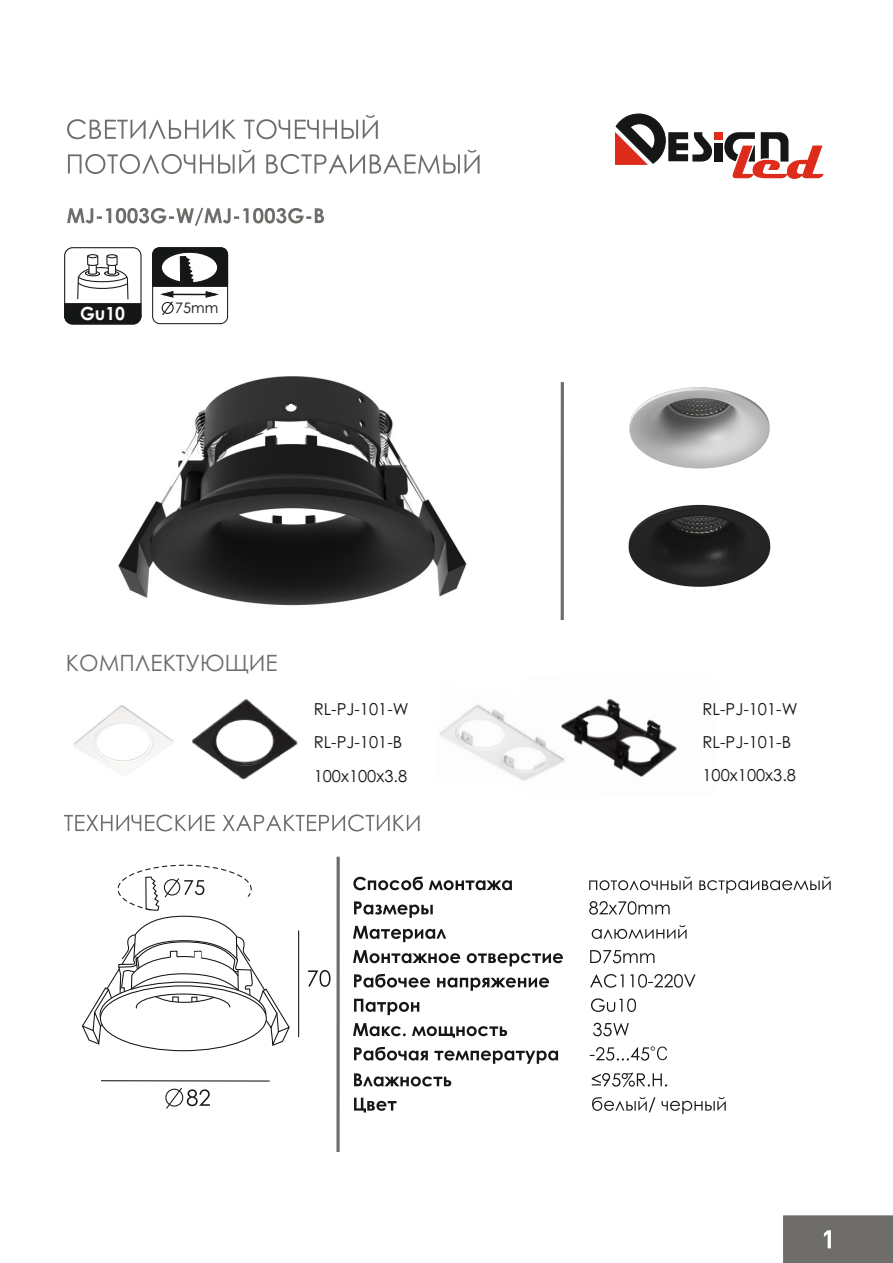
<style>
.page{position:relative;width:893px;height:1263px;background:#fff}
.page>*{position:absolute;margin:0;border:0;box-sizing:border-box;transform-origin:0 0}
.t1{font:22.5px "Century Gothic";color:#6f6d6a}
.t2{font:700 18.15px "Century Gothic";color:#fff}
.t3{font:16.5px/33.2px "Century Gothic";color:#151616}
.t4{font:14.4px "Century Gothic";color:#151616}
</style>
<div class="page">
<svg style="left:64px;top:814px;width:356px;height:17px"></svg>
<svg style="left:336px;top:857px;width:4px;height:295px"></svg>
<div style="left:714px;top:144px;width:8px;height:18px;background:#151616"></div>
<div style="left:714px;top:132px;width:8px;height:7px;background:#dd2b1c"></div>
<svg style="left:615px;top:113px;width:97px;height:52px"></svg>
<svg style="left:724px;top:132px;width:100px;height:47px"></svg>
<svg style="left:67px;top:115px;width:413px;height:59px"></svg>
<svg style="left:67px;top:208px;width:257px;height:18px"></svg>
<svg style="left:353px;top:876px;width:478px;height:238px"></svg>
<img style="left:118px;top:309px;width:349px;height:297px">
<svg style="left:165px;top:1087px;width:45px;height:22px"></svg>
<svg style="left:308px;top:970px;width:22px;height:17px"></svg>
<hr style="left:101px;top:1080px;width:169px;height:1px;background:#151616">
<hr style="left:298px;top:930px;width:1px;height:107px;background:#151616">
<div style="left:783px;top:1216px;width:110px;height:47px;background:#6f6d6a"></div>
<svg style="left:824px;top:1230px;width:7px;height:18px"></svg>
<img style="left:629px;top:387px;width:141px;height:75px">
<img style="left:628px;top:462px;width:143px;height:125px">
<hr style="left:561px;top:382px;width:3px;height:238px;background:#6f6d6a">
<div style="left:152px;top:247px;width:76px;height:77px;border:1px solid #151616;border-radius:7px"></div>
<div style="left:152px;top:247px;width:76px;height:39px;background:#151616;border:1px solid #151616;border-radius:7px"></div>
<svg style="left:161px;top:252px;width:57px;height:31px"></svg>
<svg style="left:152px;top:256px;width:76px;height:60px"></svg>
<div style="left:64px;top:247px;width:78px;height:78px;background:#fff;border:1px solid #151616;border-radius:8px"></div>
<div style="left:64px;top:308px;width:77px;height:16px;background:#151616;border:1px solid #151616;border-radius:8px"></div>
<svg style="left:64px;top:254px;width:78px;height:63px"></svg>
<svg style="left:81px;top:864px;width:209px;height:184px"></svg>
<img style="left:73px;top:705px;width:101px;height:71px">
<img style="left:192px;top:698px;width:106px;height:82px">
<img style="left:568px;top:698px;width:109px;height:79px">
<img style="left:440px;top:704px;width:128px;height:77px">
<p class="t2" style="left:80px;top:306px;width:46px">Gu10</p>
<p class="t4" style="left:175px;top:302px;width:45px">75mm</p>
<h1 class="t1" style="left:66px;top:654px;width:213px">КОМПЛЕКТУЮЩИЕ</h1>
<p class="t3" style="left:314px;top:694px;width:97px">RL-PJ-101-W<br>RL-PJ-101-B<br>100x100x3.8</p>
<p class="t3" style="left:702px;top:694px;width:97px">RL-PJ-101-W<br>RL-PJ-101-B<br>100x100x3.8</p>
</div>
